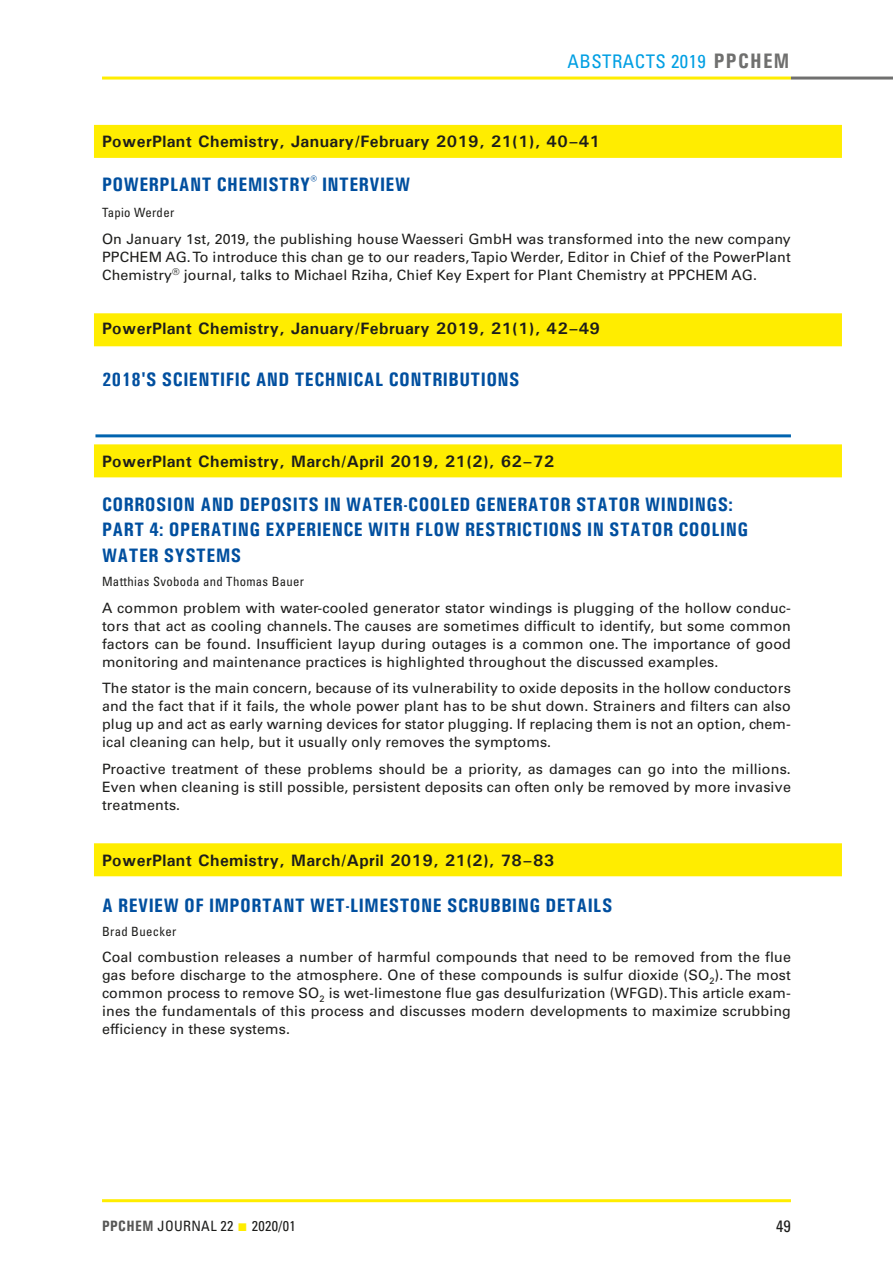
<style>
.page{position:relative;width:893px;height:1263px;background:#fff}
.page>*{position:absolute;margin:0;border:0;box-sizing:border-box;transform-origin:0 0}
.t1{font:700 condensed 19.5px/25.5px "Univers";letter-spacing:.025em;color:#004f9f}
.t2{font:condensed 18.75px "Univers LT Std";letter-spacing:.025em;color:#009fe3}
.t3{font:700 16.5px "Univers";letter-spacing:.025em;color:#1d1d1b}
.t4{font:condensed 16.5px "Univers LT Std";color:#1d1d1b}
.t5{font:14.25px/18px "Univers LT Std";letter-spacing:.01em;color:#1d1d1b;text-align:justify}
.t6{font:condensed 14.25px "Univers LT Std";letter-spacing:.025em;color:#1d1d1b}
.t7{font:condensed 12.75px "Univers LT Std";letter-spacing:.025em;color:#1d1d1b}
.s1{font-family:"Univers";font-weight:700;font-size:21px;color:#70706f}
.s2{font-family:"Univers";font-weight:700;font-size:15px;color:#575756}
.s3{color:#ffed00}
</style>
<div class="page">
<hr style="left:102px;top:1199px;width:689px;height:3px;background:#ffed00">
<hr style="left:102px;top:77px;width:689px;height:3px;background:#ffed00">
<hr style="left:791px;top:77px;width:102px;height:3px;background:#70706f">
<div style="left:94px;top:843px;width:748px;height:33px;background:#ffed00"></div>
<div style="left:94px;top:444px;width:748px;height:33px;background:#ffed00"></div>
<div style="left:94px;top:313px;width:748px;height:33px;background:#ffed00"></div>
<div style="left:94px;top:125px;width:748px;height:33px;background:#ffed00"></div>
<hr style="left:95px;top:434px;width:696px;height:3px;background:#0063af">
<h2 class="t2" style="left:567px;top:49px;width:223px">ABSTRACTS 2019 <span class="s1">PPCHEM</span></h2>
<p class="t3" style="left:102px;top:131px;width:499px">PowerPlant Chemistry, January/February 2019, 21(1), 40–41</p>
<h1 class="t1" style="left:102px;top:171px;width:310px">POWERPLANT CHEMISTRY<sup>®</sup> INTERVIEW</h1>
<p class="t7" style="left:102px;top:205px;width:74px">Tapio Werder</p>
<p class="t5" style="left:102px;top:230px;width:690px">On January 1st, 2019, the publishing house Waesseri GmbH was transformed into the new company PPCHEM AG. To introduce this chan ge to our readers, Tapio Werder, Editor in Chief of the PowerPlant Chemistry<sup>®</sup> journal, talks to Michael Rziha, Chief Key Expert for Plant Chemistry at PPCHEM AG.</p>
<p class="t3" style="left:102px;top:318px;width:499px">PowerPlant Chemistry, January/February 2019, 21(1), 42–49</p>
<h1 class="t1" style="left:102px;top:366px;width:419px">2018'S SCIENTIFIC AND TECHNICAL CONTRIBUTIONS</h1>
<p class="t3" style="left:102px;top:451px;width:454px">PowerPlant Chemistry, March/April 2019, 21(2), 62–72</p>
<h1 class="t1" style="left:102px;top:491px;width:648px">CORROSION AND DEPOSITS IN WATER-COOLED GENERATOR STATOR WINDINGS:<br>PART 4: OPERATING EXPERIENCE WITH FLOW RESTRICTIONS IN STATOR COOLING<br>WATER SYSTEMS</h1>
<p class="t7" style="left:102px;top:573px;width:204px">Matthias Svoboda and Thomas Bauer</p>
<p class="t5" style="left:102px;top:599px;width:690px">A common problem with water-cooled generator stator windings is plugging of the hollow conduc&shy;tors that act as cooling channels. The causes are sometimes difficult to identify, but some common factors can be found. Insufficient layup during outages is a common one. The importance of good monitoring and maintenance practices is highlighted throughout the discussed examples.</p>
<p class="t5" style="left:102px;top:679px;width:690px">The stator is the main concern, because of its vulnerability to oxide deposits in the hollow conductors and the fact that if it fails, the whole power plant has to be shut down. Strainers and filters can also plug up and act as early warning devices for stator plugging. If replacing them is not an option, chem&shy;ical cleaning can help, but it usually only removes the symptoms.</p>
<p class="t5" style="left:102px;top:760px;width:690px">Proactive treatment of these problems should be a priority, as damages can go into the millions.<br>Even when cleaning is still possible, persistent deposits can often only be removed by more invasive treatments.</p>
<p class="t3" style="left:102px;top:850px;width:454px">PowerPlant Chemistry, March/April 2019, 21(2), 78–83</p>
<h1 class="t1" style="left:102px;top:892px;width:512px">A REVIEW OF IMPORTANT WET-LIMESTONE SCRUBBING DETAILS</h1>
<p class="t7" style="left:102px;top:923px;width:76px">Brad Buecker</p>
<p class="t5" style="left:102px;top:948px;width:690px">Coal combustion releases a number of harmful compounds that need to be removed from the flue gas before discharge to the atmosphere. One of these compounds is sulfur dioxide (SO<sub>2</sub>). The most common process to remove SO<sub>2</sub> is wet-limestone flue gas desulfurization (WFGD). This article exam&shy;ines the fundamentals of this process and discusses modern developments to maximize scrubbing efficiency in these systems.</p>
<p class="t6" style="left:102px;top:1216px;width:195px"><span class="s2">PPCHEM</span> JOURNAL 22 <span class="s3">▪</span> 2020/01</p>
<p class="t4" style="left:776px;top:1216px;width:16px">49</p>
</div>
